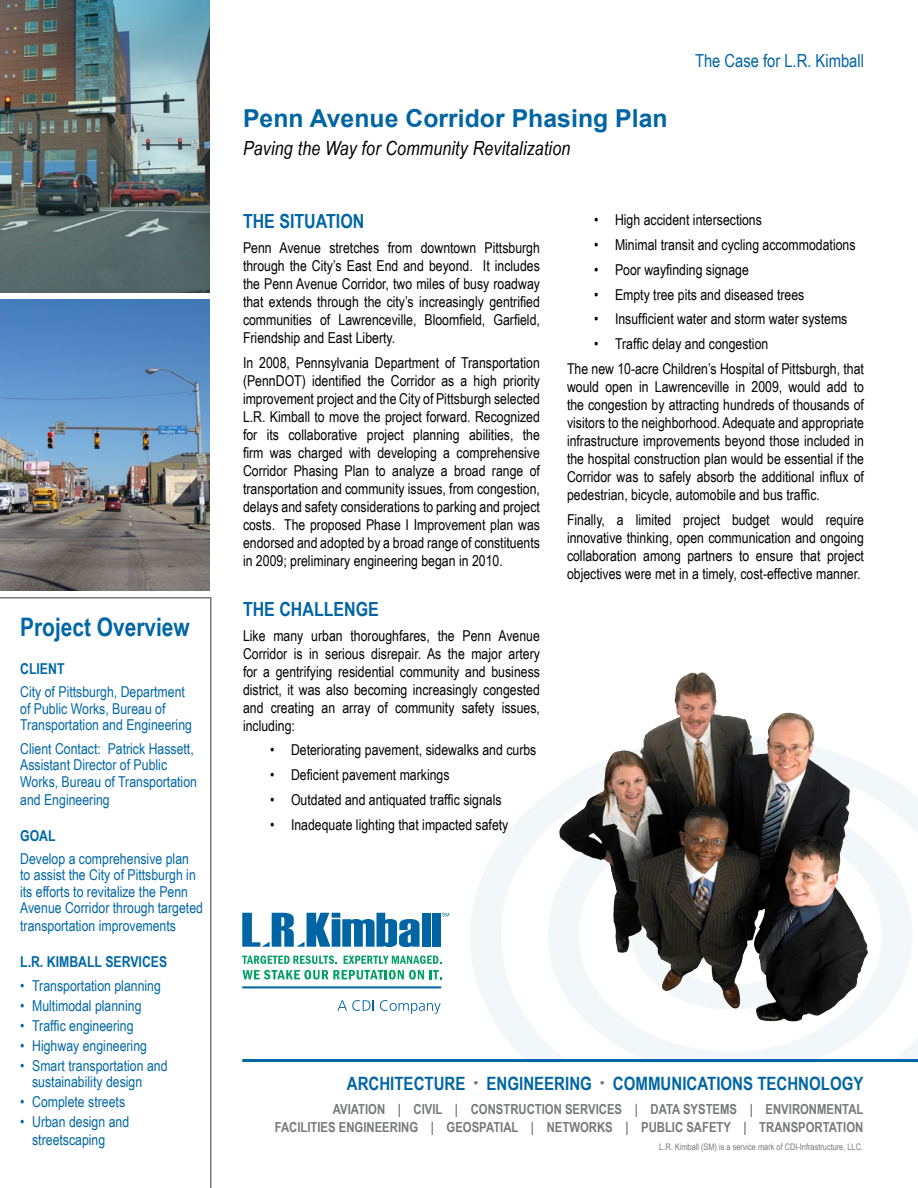
<style>
.page{position:relative;width:918px;height:1188px;background:#fff}
.page>*{position:absolute;margin:0;border:0;box-sizing:border-box;transform-origin:0 0}
.t1{font:700 25.5px "Arial Narrow";color:#0067a6}
.t2{font:700 24.75px "Arial";color:#0065a4}
.t3{font:italic 19.5px "Arial Narrow";letter-spacing:.01em;color:#000}
.t4{font:700 19.5px "Arial Narrow";color:#0065a4}
.t5{font:700 18.3px "Arial Narrow";color:#0065a4}
.t6{font:18px "Arial Narrow";color:#0065a4}
.t7{font:15px/18px "Arial Narrow";color:#000;text-align:justify}
.t8{font:15px/16.5px "Arial Narrow";color:#0067a6}
.t9{font:700 15px "Arial Narrow";color:#0067a6}
.t10{font:700 13.8px/18.5px "Arial Narrow";color:#77787b;text-align:right}
.t11{font:9px "Arial Narrow";color:#77787b}
.s1{font-family:"Arial";font-size:12.3px;color:#77787b}
</style>
<div class="page">
<svg style="left:0;top:597px;width:212px;height:591px"></svg>
<img style="left:0;top:0;width:210px;height:292px">
<img style="left:0;top:300px;width:210px;height:290px">
<img style="left:471px;top:737px;width:447px;height:322px">
<hr style="left:242px;top:1059px;width:676px;height:3px;background:#0065a4">
<svg style="left:242px;top:913px;width:178px;height:34px"></svg>
<div style="left:422px;top:913px;width:8px;height:34px;background:#0065a4"></div>
<div style="left:432px;top:913px;width:9px;height:34px;background:#0065a4"></div>
<svg style="left:242px;top:956px;width:95px;height:8px"></svg>
<svg style="left:344px;top:956px;width:97px;height:8px"></svg>
<svg style="left:242px;top:970px;width:182px;height:10px"></svg>
<svg style="left:430px;top:970px;width:11px;height:9px"></svg>
<svg style="left:442px;top:913px;width:7px;height:4px"></svg>
<svg style="left:337px;top:1000px;width:37px;height:11px"></svg>
<svg style="left:380px;top:1000px;width:61px;height:14px"></svg>
<hr style="left:242px;top:986px;width:199px;height:2px;background:#0065a4">
<img style="left:674px;top:672px;width:27px;height:46px">
<h1 class="t1" style="left:20px;top:608px;width:171px">Project Overview</h1>
<p class="t9" style="left:20px;top:658px;width:17px">Client</p>
<p class="t8" style="left:20px;top:683px;width:173px">City of Pittsburgh, Department of Public Works, Bureau of<br>Transportation and Engineering</p>
<p class="t8" style="left:20px;top:740px;width:178px">Client Contact: Patrick Hassett,<br>Assistant Director of Public<br>Works, Bureau of Transportation</p>
<p class="t8" style="left:20px;top:791px;width:91px">and Engineering</p>
<p class="t9" style="left:20px;top:824px;width:37px">GOAL</p>
<p class="t8" style="left:20px;top:850px;width:184px">Develop a comprehensive plan to assist the City of Pittsburgh in its efforts to revitalize the Penn Avenue Corridor through targeted</p>
<p class="t8" style="left:20px;top:917px;width:157px">transportation improvements</p>
<p class="t9" style="left:20px;top:951px;width:149px">L.R. KIMBALL SERVICES</p>
<p class="t8" style="left:20px;top:977px;width:142px">• Transportation planning</p>
<p class="t8" style="left:20px;top:997px;width:123px">• Multimodal planning</p>
<p class="t8" style="left:20px;top:1017px;width:115px">• Traffic engineering</p>
<p class="t8" style="left:20px;top:1037px;width:128px">• Highway engineering</p>
<p class="t8" style="left:32px;top:1057px;width:137px;text-indent:-12px">• Smart transportation and sustainability design</p>
<p class="t8" style="left:20px;top:1093px;width:106px">• Complete streets</p>
<p class="t8" style="left:32px;top:1112px;width:99px;line-height:18px;text-indent:-12px">• Urban design and streetscaping</p>
<h2 class="t2" style="left:243px;top:102px;width:426px">Penn Avenue Corridor Phasing Plan</h2>
<h3 class="t3" style="left:243px;top:135px;width:329px">Paving the Way for Community Revitalization</h3>
<p class="t6" style="left:695px;top:48px;width:170px">The Case for L.R. Kimball</p>
<h3 class="t4" style="left:243px;top:206px;width:123px">THE SITUATION</h3>
<p class="t7" style="left:243px;top:238px;width:298px">Penn Avenue stretches from downtown Pittsburgh through the City’s East End and beyond. It includes the Penn Avenue Corridor, two miles of busy roadway that extends through the city’s increasingly gentrified communities of Lawrenceville, Bloomfield, Garfield, Friendship and East Liberty.</p>
<p class="t7" style="left:243px;top:353px;width:299px">In 2008, Pennsylvania Department of Transportation (PennDOT) identified the Corridor as a high priority improvement project and the City of Pittsburgh selected L.R. Kimball to move the project forward. Recognized for its collaborative project planning abilities, the firm was charged with developing a comprehensive Corridor Phasing Plan to analyze a broad range of transportation and community issues, from congestion, delays and safety considerations to parking and project costs. The proposed Phase I Improvement plan was endorsed and adopted by a broad range of constituents in 2009; preliminary engineering began in 2010.</p>
<h3 class="t4" style="left:243px;top:594px;width:137px">THE CHALLENGE</h3>
<p class="t7" style="left:243px;top:626px;width:298px">Like many urban thoroughfares, the Penn Avenue Corridor is in serious disrepair. As the major artery for a gentrifying residential community and business district, it was also becoming increasingly congested and creating an array of community safety issues, including:</p>
<p class="t7" style="left:270px;top:741px;width:268px">• Deteriorating pavement, sidewalks and curbs</p>
<p class="t7" style="left:270px;top:765px;width:181px">• Deficient pavement markings</p>
<p class="t7" style="left:270px;top:790px;width:233px">• Outdated and antiquated traffic signals</p>
<p class="t7" style="left:270px;top:815px;width:240px">• Inadequate lighting that impacted safety</p>
<p class="t7" style="left:594px;top:211px;width:169px">• High accident intersections</p>
<p class="t7" style="left:594px;top:235px;width:263px">• Minimal transit and cycling accommodations</p>
<p class="t7" style="left:594px;top:260px;width:157px">• Poor wayfinding signage</p>
<p class="t7" style="left:594px;top:285px;width:212px">• Empty tree pits and diseased trees</p>
<p class="t7" style="left:594px;top:310px;width:255px">• Insufficient water and storm water systems</p>
<p class="t7" style="left:567px;top:331px;width:299px;line-height:24.8px;text-indent:27px">• Traffic delay and congestion<br>The new 10-acre Children’s Hospital of Pittsburgh, that</p>
<p class="t7" style="left:567px;top:377px;width:299px">would open in Lawrenceville in 2009, would add to the congestion by attracting hundreds of thousands of visitors to the neighborhood. Adequate and appropriate infrastructure improvements beyond those included in the hospital construction plan would be essential if the Corridor was to safely absorb the additional influx of pedestrian, bicycle, automobile and bus traffic.</p>
<p class="t7" style="left:567px;top:510px;width:298px">Finally, a limited project budget would require innovative thinking, open communication and ongoing collaboration among partners to ensure that project objectives were met in a timely, cost-effective manner.</p>
<p class="t5" style="left:347px;top:1069px;width:518px">ARCHITECTURE <span class="s1">•</span> ENGINEERING <span class="s1">•</span> COMMUNICATIONS TECHNOLOGY</p>
<p class="t10" style="left:275px;top:1099px;width:590px">AVIATION | CIVIL | CONSTRUCTION SERVICES | DATA SYSTEMS | ENVIRONMENTAL<br>FACILITIES ENGINEERING | GEOSPATIAL | NETWORKS | PUBLIC SAFETY | TRANSPORTATION</p>
<p class="t11" style="left:659px;top:1140px;width:205px">L.R. Kimball (SM) is a service mark of CDI-Infrastructure, LLC.</p>
</div>
